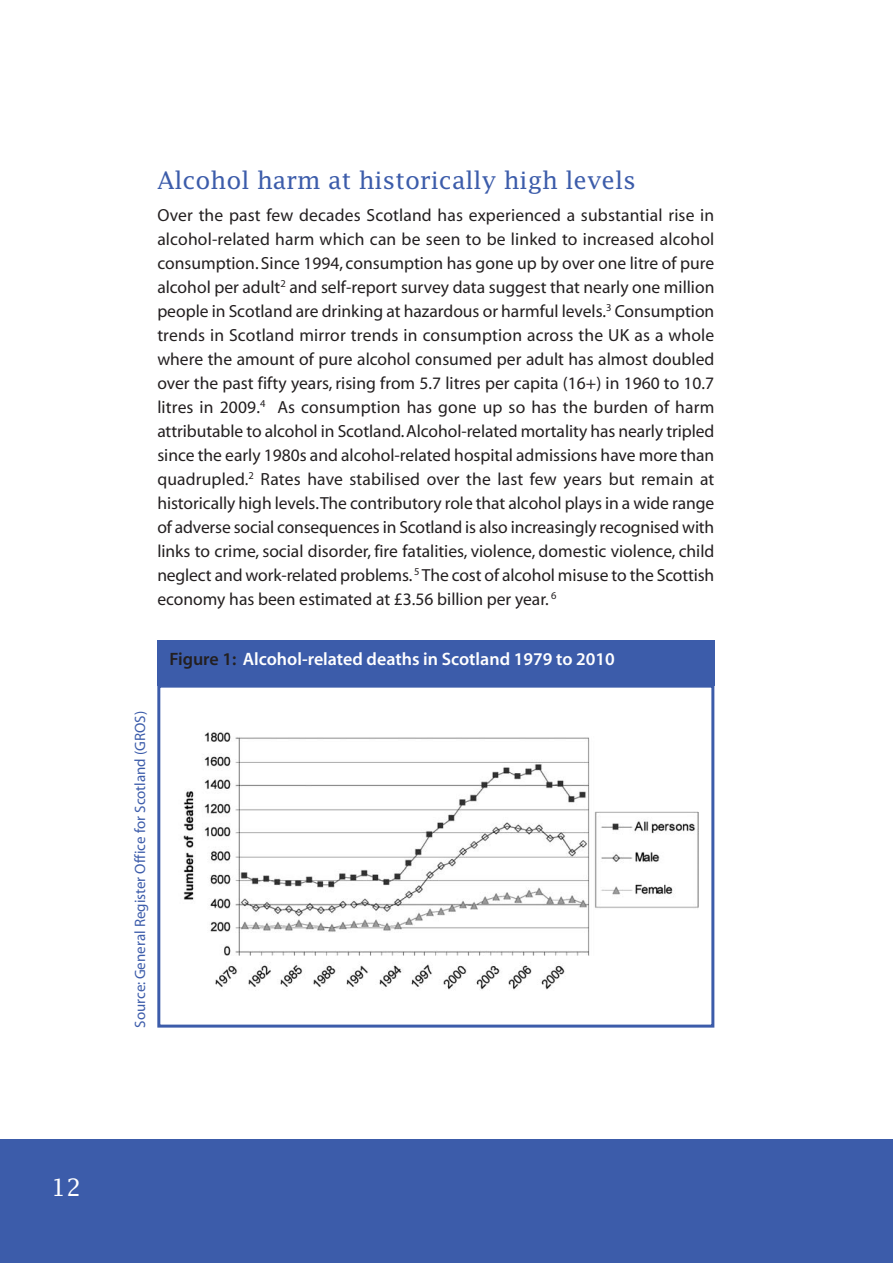
<style>
.page{position:relative;width:893px;height:1263px;background:#fff}
.page>*{position:absolute;margin:0;border:0;box-sizing:border-box;transform-origin:0 0}
.t1{font:24px "Lucida Fax";color:#3c5caa}
.t2{font:24px "Lucida Fax";color:#fff}
.t3{font:18px "Myriad MM.565.wt.600.wd";color:#fff}
.t4{font:17.55px/24px "Myriad MM.400.wt.600.wd";color:#231f20;text-align:justify}
.t5{font:15px "Myriad MM.400.wt.600.wd";color:#3c5caa}
.s1{color:#231f20}
</style>
<div class="page">
<img style="left:183px;top:732px;width:516px;height:258px">
<div style="left:157px;top:685px;width:557px;height:342px;border:3px solid #3c5caa"></div>
<div style="left:157px;top:640px;width:557px;height:46px;background:#3c5caa"></div>
<div style="left:0;top:1140px;width:893px;height:123px;background:#3c5caa"></div>
<h1 class="t1" style="left:157px;top:166px;width:480px">Alcohol harm at historically high levels</h1>
<p class="t4" style="left:157px;top:205px;width:559px">Over the past few decades Scotland has experienced a substantial rise in alcohol-related harm which can be seen to be linked to increased alcohol consumption. Since 1994, consumption has gone up by over one litre of pure alcohol per adult<sup>2</sup> and self-report survey data suggest that nearly one million people in Scotland are drinking at hazardous or harmful levels.<sup>3</sup> Consumption trends in Scotland mirror trends in consumption across the UK as a whole where the amount of pure alcohol consumed per adult has almost doubled over the past fifty years, rising from 5.7 litres per capita (16+) in 1960 to 10.7 litres in 2009.<sup>4</sup> As consumption has gone up so has the burden of harm attributable to alcohol in Scotland.Alcohol-related mortality has nearly tripled since the early 1980s and alcohol-related hospital admissions have more than quadrupled.<sup>2</sup> Rates have stabilised over the last few years but remain at historically high levels.The contributory role that alcohol plays in a wide range of adverse social consequences in Scotland is also increasingly recognised with links to crime, social disorder, fire fatalities, violence, domestic violence, child neglect and work-related problems. <sup>5</sup> The cost of alcohol misuse to the Scottish economy has been estimated at £3.56 billion per year. <sup>6</sup></p>
<p class="t3" style="left:169px;top:652px;width:447px"><span class="s1">Figure 1:</span> Alcohol-related deaths in Scotland 1979 to 2010</p>
<p class="t5" style="left:135px;top:1027px;width:318px;rotate:-90deg">Source: General Register Office for Scotland (GROS)</p>
<h1 class="t2" style="left:51px;top:1174px;width:32px">12</h1>
</div>
